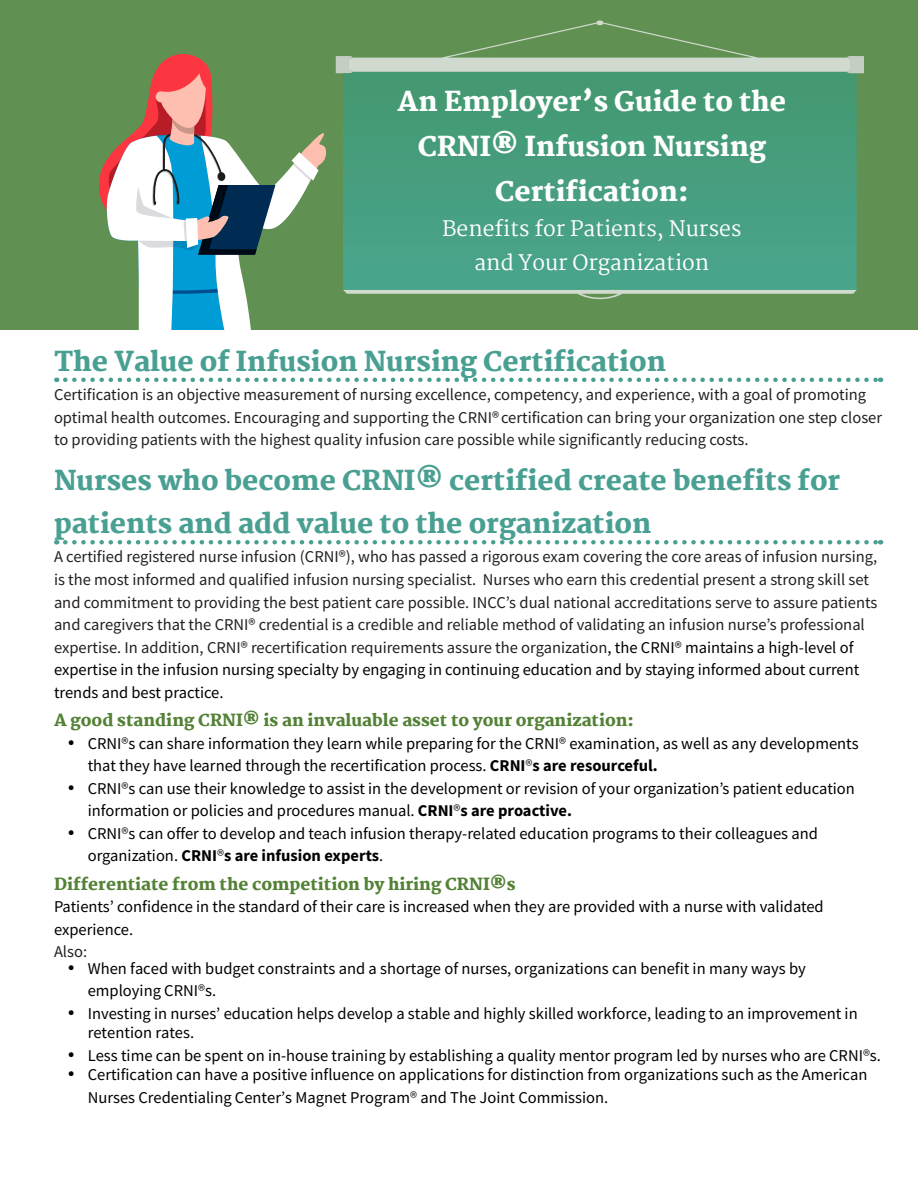
<style>
.page{position:relative;width:918px;height:1188px;background:#fff}
.page>*{position:absolute;margin:0;border:0;box-sizing:border-box;transform-origin:0 0}
.t1{font:800 27px/43.2px "Martel";color:#49a092}
.t2{font:800 27px/45px "Martel";color:#fff;text-align:center}
.t3{font:21px/34.5px "Martel";color:#fff;text-align:center}
.t4{font:16.5px/22.5px "Mada";color:#000}
.t5{font:16.5px/22.5px "Mada";color:#231f20}
.t6{font:800 16.5px "Martel";color:#538135}
.s1{color:#000}
.s2{color:#231f20}
.s3{font-weight:700}
</style>
<div class="page">
<div style="left:0;top:0;width:918px;height:333px;background:#609052"></div>
<div style="left:0;top:330px;width:918px;height:46px;background:#fff"></div>
<svg style="left:65px;top:21px;width:816px;height:524px"></svg>
<h1 class="t2" style="left:397px;top:80px;width:390px">An Employer’s Guide to the<br>CRNI® Infusion Nursing<br>Certification:</h1>
<p class="t3" style="left:442px;top:211px;width:301px">Benefits for Patients, Nurses and Your Organization</p>
<h1 class="t1" style="left:54px;top:340px;width:614px">The Value of Infusion Nursing Certification</h1>
<p class="t5" style="left:54px;top:384px;width:830px">Certification is an objective measurement of nursing excellence, competency, and experience, with a goal of promoting optimal health outcomes. Encouraging and supporting the CRNI® certification can bring your organization one step closer to providing patients with the highest quality infusion care possible while significantly reducing costs.</p>
<h1 class="t1" style="left:54px;top:459px;width:788px">Nurses who become CRNI® certified create benefits for patients and add value to the organization</h1>
<p class="t5" style="left:54px;top:546px;width:825px">A certified registered nurse infusion (CRNI®), who has passed a rigorous exam covering the core areas of infusion nursing, is the most informed and qualified infusion nursing specialist. Nurses who earn this credential present a strong skill set and commitment to providing the best patient care possible. INCC’s dual national accreditations serve to assure patients and caregivers that the CRNI® credential is a credible and reliable method of validating an infusion nurse’s professional expertise. In addition, CRNI® recertification requirements assure the organization<span class="s1">, the CRNI</span>® <span class="s1">maintains a high-level of expertise in the infusion nursing specialty by engaging in continuing education and by staying informed about current trends and best practice.</span></p>
<p class="t6" style="left:54px;top:711px;width:582px">A good standing CRNI® is an invaluable asset to your organization:</p>
<p class="t4" style="left:88px;top:732px;width:772px;text-indent:-20px">• CRNI<span class="s2">®</span>s can share information they learn while preparing for the CRNI<span class="s2">®</span> examination, as well as any developments that they have learned through the recertification process. <span class="s3">CRNI</span><span class="s2">®</span><span class="s3">s are resourceful.</span></p>
<p class="t4" style="left:88px;top:777px;width:769px;text-indent:-20px">• CRNI<span class="s2">®</span>s can use their knowledge to assist in the development or revision of your organization’s patient education information or policies and procedures manual. <span class="s3">CRNI</span><span class="s2">®</span><span class="s3">s are proactive.</span></p>
<p class="t4" style="left:88px;top:822px;width:732px;text-indent:-20px">• CRNI<span class="s2">®</span>s can offer to develop and teach infusion therapy-related education programs to their colleagues and organization. <span class="s3">CRNI</span><span class="s2">®</span><span class="s3">s are infusion experts</span>.</p>
<p class="t6" style="left:54px;top:874px;width:463px">Differentiate from the competition by hiring CRNI®s</p>
<p class="t4" style="left:54px;top:896px;width:771px">Patients’ confidence in the standard of their care is increased when they are provided with a nurse with validated experience.</p>
<p class="t5" style="left:54px;top:941px;width:35px">Also:</p>
<p class="t4" style="left:88px;top:958px;width:720px;text-indent:-20px">• When faced with budget constraints and a shortage of nurses, organizations can benefit in many ways by employing CRNI<span class="s2">®</span>s.</p>
<p class="t4" style="left:88px;top:1004px;width:772px;line-height:19.5px;text-indent:-20px">• Investing in nurses’ education helps develop a stable and highly skilled workforce, leading to an improvement in retention rates.</p>
<p class="t4" style="left:67px;top:1045px;width:815px">• Less time can be spent on in-house training by establishing a quality mentor program led by nurses who are CRNI<span class="s2">®</span>s.</p>
<p class="t4" style="left:88px;top:1064px;width:781px;text-indent:-20px">• Certification can have a positive influence on applications for distinction from organizations such as the American<br>Nurses Credentialing Center’s Magnet Program<span class="s2">®</span> and The Joint Commission.</p>
</div>
